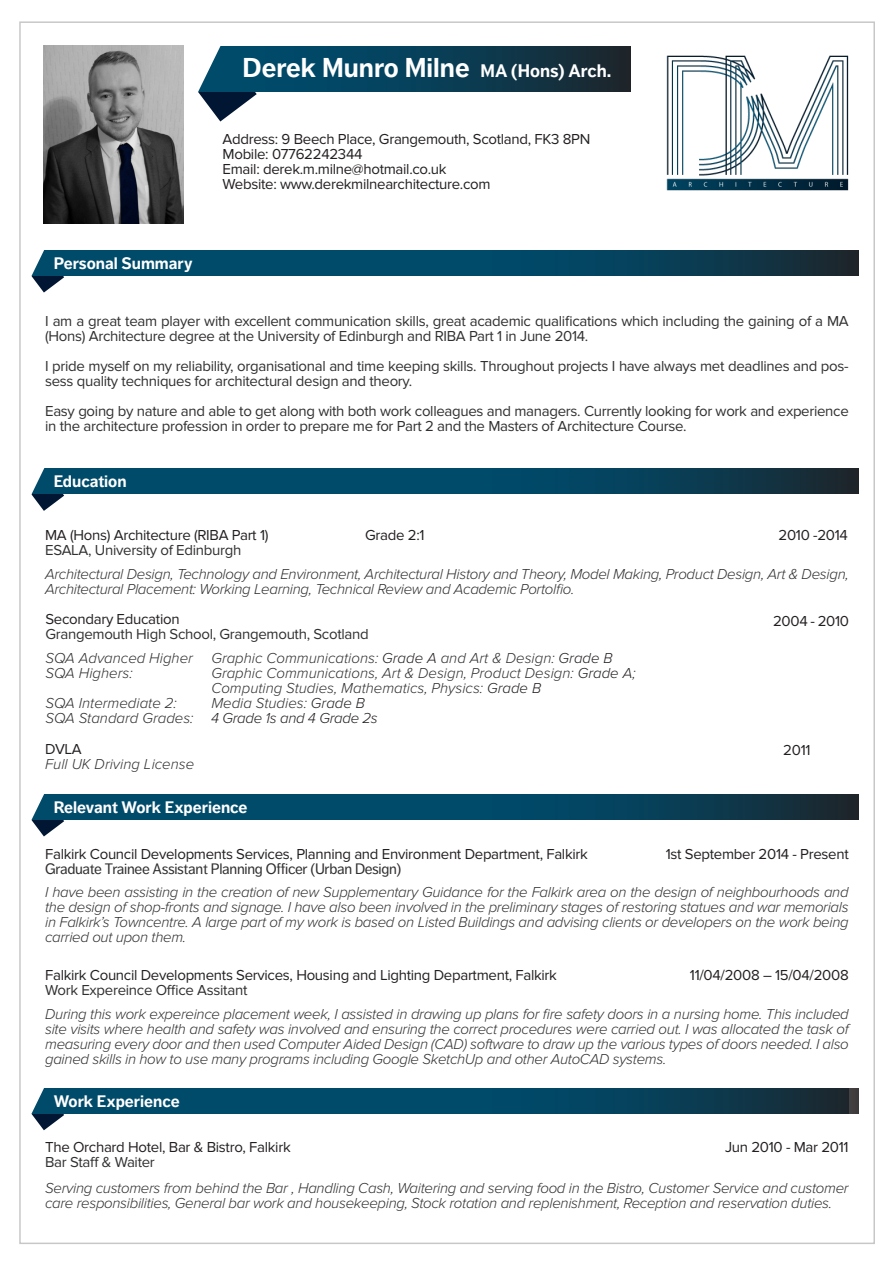
<style>
.page{position:relative;width:893px;height:1263px;background:#fff}
.page>*{position:absolute;margin:0;border:0;box-sizing:border-box;transform-origin:0 0}
.t1{font:700 27px "Dagny Pro";color:#fff}
.t2{font:700 16.5px "Dagny Pro";color:#fff}
.t3{font:italic 300 15px/15px "Proxima Nova";letter-spacing:-.02em;color:#312f30}
.t4{font:15px/15px "Proxima Nova";letter-spacing:-.02em;color:#312f30}
.t5{font:15px "Proxima Nova";letter-spacing:-.02em;color:#231f20}
.t6{font:italic 300 15px "Proxima Nova";color:#312f30}
.t7{font:15px "Dagny Pro";letter-spacing:-.02em;color:#312f30}
.t8{font:italic 300 15px "Proxima Nova";letter-spacing:-.02em;color:#231f20}
.s1{font-size:18px}
.s2{color:#231f20}
.s3{color:#312f30}
</style>
<div class="page">
<svg style="left:119px;top:45px;width:138px;height:77px"></svg>
<div style="left:241px;top:46px;width:390px;height:45px;background:linear-gradient(to right,#005074,#1a2932)"></div>
<div style="left:20px;top:250px;width:839px;height:26px;background:#004a6a"></div>
<svg style="left:22px;top:250px;width:42px;height:43px"></svg>
<div style="left:20px;top:469px;width:839px;height:25px;background:#004a6a"></div>
<svg style="left:22px;top:468px;width:42px;height:43px"></svg>
<div style="left:469px;top:250px;width:390px;height:26px;background:linear-gradient(to right,#005074,#1a2932)"></div>
<div style="left:469px;top:469px;width:390px;height:25px;background:linear-gradient(to right,#005074,#1a2932)"></div>
<div style="left:11px;top:1088px;width:838px;height:25px;background:#004a6a"></div>
<div style="left:20px;top:794px;width:839px;height:26px;background:#004a6a"></div>
<svg style="left:22px;top:794px;width:42px;height:42px"></svg>
<div style="left:469px;top:794px;width:390px;height:26px;background:linear-gradient(to right,#005074,#1a2932)"></div>
<svg style="left:11px;top:1088px;width:53px;height:42px"></svg>
<div style="left:469px;top:1088px;width:390px;height:25px;background:linear-gradient(to right,#004e73,#1d2c34)"></div>
<img style="left:666px;top:55px;width:183px;height:136px">
<img style="left:44px;top:46px;width:140px;height:178px">
<p class="t1" style="left:243px;top:52px;width:370px">Derek Munro Milne <span class="s1">MA (Hons) Arch.</span></p>
<p class="t2" style="left:54px;top:253px;width:140px">Personal Summary</p>
<p class="t5" style="left:223px;top:130px;width:369px">Address: 9 Beech Place, Grangemouth, Scotland, FK3 8PN</p>
<p class="t5" style="left:223px;top:145px;width:141px">Mobile: 07762242344</p>
<p class="t5" style="left:223px;top:160px;width:225px">Email: derek.m.milne@hotmail.co.uk</p>
<p class="t5" style="left:223px;top:175px;width:269px">Website: www.derekmilnearchitecture.com</p>
<p class="t4" style="left:45px;top:314px;width:805px">I am a great team player with excellent communication skills, great academic qualifications which including the gaining of a MA (Hons) Architecture degree at the University of Edinburgh and RIBA Part 1 in June 2014.</p>
<p class="t4" style="left:45px;top:359px;width:805px">I pride myself on my reliability, organisational and time keeping skills. Throughout projects I have always met deadlines and pos&shy;sess quality techniques for architectural design and theory.</p>
<p class="t4" style="left:45px;top:404px;width:805px">Easy going by nature and able to get along with both work colleagues and managers. Currently looking for work and experience in the architecture profession in order to prepare me for Part 2 and the Masters of Architecture Course.</p>
<p class="t2" style="left:54px;top:472px;width:74px">Education</p>
<p class="t5" style="left:45px;top:526px;width:225px">MA (Hons) Architecture (RIBA Part 1)</p>
<p class="t5" style="left:365px;top:526px;width:61px">Grade 2:1</p>
<p class="t4" style="left:45px;top:542px;width:198px">ESALA, University of Edinburgh</p>
<p class="t5" style="left:778px;top:526px;width:71px">2010 -2014</p>
<p class="t3" style="left:45px;top:566px;width:805px">Architectural Design, Technology and Environment, Architectural History and Theory, Model Making, Product Design, Art &amp; Design,<br>Architectural Placement: Working Learning, Technical Review and Academic Portolfio.</p>
<p class="t5" style="left:45px;top:611px;width:136px">Secondary Education</p>
<p class="t4" style="left:45px;top:627px;width:325px">Grangemouth High School, Grangemouth, Scotland</p>
<p class="t5" style="left:773px;top:612px;width:77px">2004 - 2010</p>
<p class="t6" style="left:45px;top:650px;width:569px">SQA Advanced Higher Graphic Communications: <span class="s2">Grade A</span> and Art &amp; Design: <span class="s2">Grade B</span></p>
<p class="t6" style="left:45px;top:665px;width:89px">SQA Highers:</p>
<p class="t6" style="left:211px;top:665px;width:426px">Graphic Communications, Art &amp; Design, Product Design: <span class="s2">Grade A</span>;</p>
<p class="t6" style="left:211px;top:680px;width:331px">Computing Studies, Mathematics, Physics: <span class="s2">Grade B</span></p>
<p class="t6" style="left:45px;top:695px;width:133px">SQA Intermediate 2:</p>
<p class="t6" style="left:211px;top:695px;width:155px">Media Studies: <span class="s2">Grade B</span></p>
<p class="t8" style="left:45px;top:710px;width:334px"><span class="s3">SQA Standard Grades:</span> 4 Grade 1s and 4 Grade 2s</p>
<p class="t5" style="left:45px;top:740px;width:38px">DVLA</p>
<p class="t6" style="left:45px;top:756px;width:151px">Full UK Driving License</p>
<p class="t2" style="left:54px;top:797px;width:195px">Relevant Work Experience</p>
<p class="t5" style="left:783px;top:742px;width:29px">2011</p>
<p class="t5" style="left:45px;top:845px;width:544px">Falkirk Council Developments Services, Planning and Environment Department, Falkirk</p>
<p class="t7" style="left:45px;top:860px;width:358px">Graduate Trainee Assistant Planning Officer (Urban Design)</p>
<p class="t5" style="left:666px;top:845px;width:184px">1st September 2014 - Present</p>
<p class="t3" style="left:45px;top:885px;width:805px;text-align:justify">I have been assisting in the creation of new Supplementary Guidance for the Falkirk area on the design of neighbourhoods and the design of shop-fronts and signage. I have also been involved in the preliminary stages of restoring statues and war memorials in Falkirk’s Towncentre. A large part of my work is based on Listed Buildings and advising clients or developers on the work being carried out upon them.</p>
<p class="t5" style="left:690px;top:966px;width:160px">11/04/2008 – 15/04/2008</p>
<p class="t3" style="left:45px;top:1006px;width:805px;text-align:justify">During this work expereince placement week, I assisted in drawing up plans for fire safety doors in a nursing home. This included site visits where health and safety was involved and ensuring the correct procedures were carried out. I was allocated the task of measuring every door and then used Computer Aided Design (CAD) software to draw up the various types of doors needed. I also gained skills in how to use many programs including Google SketchUp and other AutoCAD systems.</p>
<p class="t2" style="left:54px;top:1091px;width:127px">Work Experience</p>
<p class="t5" style="left:45px;top:1139px;width:247px">The Orchard Hotel, Bar &amp; Bistro, Falkirk</p>
<p class="t4" style="left:45px;top:1155px;width:111px">Bar Staff &amp; Waiter</p>
<p class="t5" style="left:45px;top:966px;width:513px">Falkirk Council Developments Services, Housing and Lighting Department, Falkirk</p>
<p class="t4" style="left:45px;top:982px;width:204px">Work Expereince Office Assitant</p>
<p class="t5" style="left:725px;top:1139px;width:125px">Jun 2010 - Mar 2011</p>
<p class="t3" style="left:45px;top:1180px;width:805px">Serving customers from behind the Bar , Handling Cash, Waitering and serving food in the Bistro, Customer Service and customer care responsibilities, General bar work and housekeeping, Stock rotation and replenishment, Reception and reservation duties.</p>
</div>
